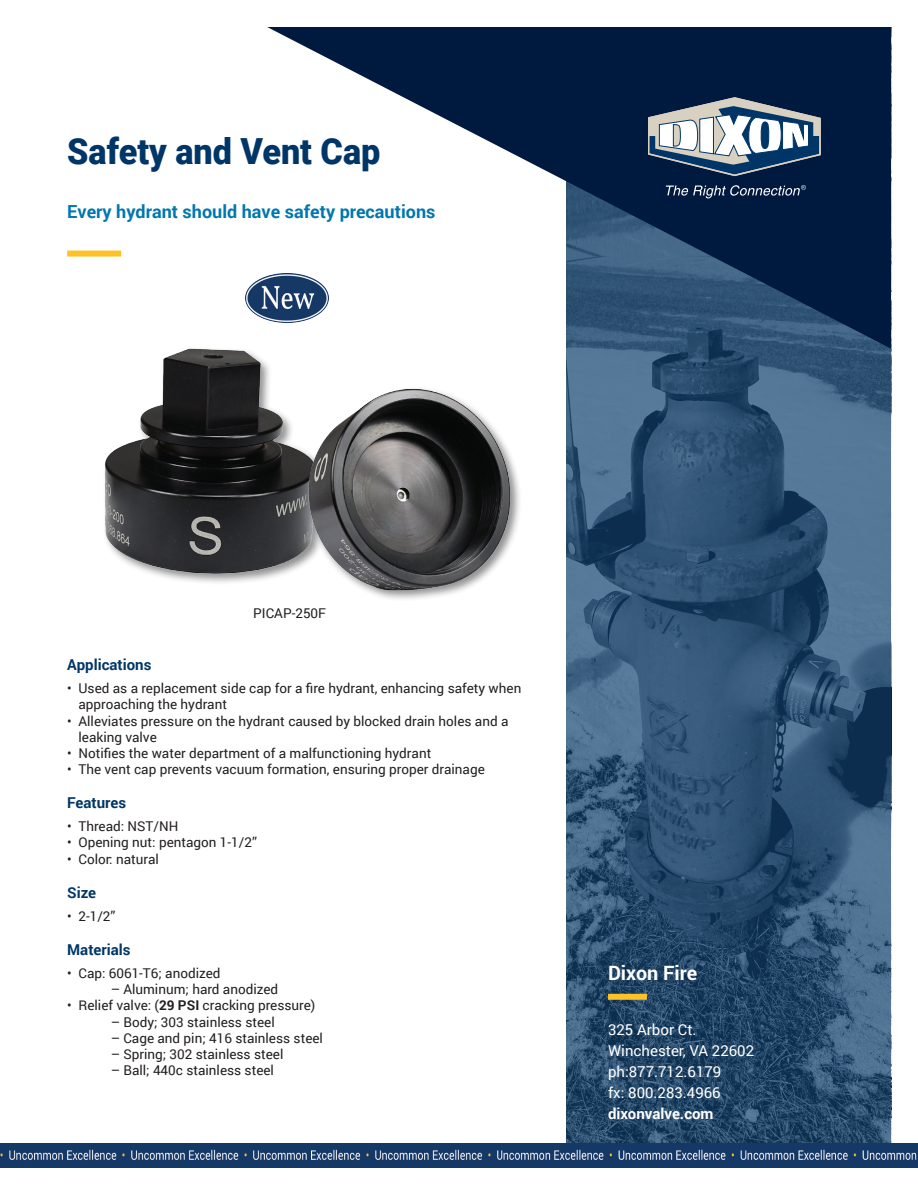
<style>
.page{position:relative;width:918px;height:1188px;background:#fff}
.page>*{position:absolute;margin:0;border:0;box-sizing:border-box;transform-origin:0 0}
.t1{font:900 36px "Roboto";color:#003667;scale:.95 1}
.t2{font:700 19.8px "Roboto";color:#fff}
._2020_Product_Name{font:700 18px "Roboto";color:#0077ae}
.t3{font:15px/21px "Roboto";color:#fff}
.t4{font:700 15px "Roboto";color:#003667}
.t5{font:700 15px "Roboto";color:#fff}
.t6{font:13.5px/16.2px "Roboto";color:#231f20}
.s1{font-weight:700}
</style>
<div class="page">
<svg style="left:566px;top:349px;width:325px;height:795px;background:#335676"></svg>
<svg style="left:267px;top:27px;width:624px;height:322px"></svg>
<div style="left:608px;top:994px;width:39px;height:6px;background:#fec224"></div>
<svg style="left:648px;top:97px;width:173px;height:79px"></svg>
<svg style="left:666px;top:185px;width:140px;height:13px;background:#384b69"></svg>
<img style="left:0;top:1144px;width:500px;height:24px">
<img style="left:500px;top:1144px;width:418px;height:24px">
<div style="left:67px;top:251px;width:54px;height:6px;background:#fec224"></div>
<img style="left:245px;top:263px;width:91px;height:71px">
<div style="left:102px;top:346px;width:226px;height:239px;background:#231f20;opacity:.5"></div>
<img style="left:102px;top:341px;width:219px;height:236px">
<div style="left:305px;top:386px;width:217px;height:216px;background:#231f20;opacity:.5"></div>
<img style="left:302px;top:384px;width:215px;height:211px">
<p class="t1" style="left:67px;top:126px;width:331px">Safety and Vent Cap</p>
<p class="_2020_Product_Name" style="left:67px;top:199px;width:370px">Every hydrant should have safety precautions</p>
<p class="t6" style="left:253px;top:605px;width:74px">PICAP-250F</p>
<p class="t4" style="left:67px;top:654px;width:86px">Applications</p>
<p class="t6" style="left:78px;top:680px;width:444px;text-indent:-11px">• Used as a replacement side cap for a fire hydrant, enhancing safety when approaching the hydrant</p>
<p class="t6" style="left:78px;top:712px;width:431px;text-indent:-11px">• Alleviates pressure on the hydrant caused by blocked drain holes and a leaking valve</p>
<p class="t6" style="left:67px;top:745px;width:366px">• Notifies the water department of a malfunctioning hydrant</p>
<p class="t6" style="left:67px;top:761px;width:419px">• The vent cap prevents vacuum formation, ensuring proper drainage</p>
<p class="t4" style="left:67px;top:792px;width:60px">Features</p>
<p class="t6" style="left:67px;top:818px;width:113px">• Thread: NST/NH</p>
<p class="t6" style="left:67px;top:834px;width:191px">• Opening nut: pentagon 1-1/2”</p>
<p class="t6" style="left:67px;top:850px;width:93px">• Color: natural</p>
<p class="t4" style="left:67px;top:882px;width:30px">Size</p>
<p class="t6" style="left:67px;top:907px;width:50px">• 2-1/2”</p>
<p class="t4" style="left:67px;top:939px;width:65px">Materials</p>
<p class="t6" style="left:67px;top:965px;width:155px">• Cap: 6061-T6; anodized</p>
<p class="t6" style="left:111px;top:981px;width:169px">– Aluminum; hard anodized</p>
<p class="t6" style="left:67px;top:997px;width:250px">• Relief valve: (<span class="s1">29 PSI</span> cracking pressure)</p>
<p class="t6" style="left:111px;top:1013px;width:166px">– Body; 303 stainless steel</p>
<p class="t6" style="left:111px;top:1029px;width:214px">– Cage and pin; 416 stainless steel</p>
<p class="t6" style="left:111px;top:1046px;width:174px">– Spring; 302 stainless steel</p>
<p class="t6" style="left:111px;top:1062px;width:165px">– Ball; 440c stainless steel</p>
<p class="t2" style="left:608px;top:959px;width:91px">Dixon Fire</p>
<p class="t3" style="left:608px;top:1019px;width:148px">325 Arbor Ct.<br>Winchester, VA 22602</p>
<p class="t3" style="left:608px;top:1061px;width:115px">ph:877.712.6179</p>
<p class="t3" style="left:608px;top:1082px;width:114px">fx: 800.283.4966</p>
<p class="t5" style="left:608px;top:1103px;width:107px">dixonvalve.com</p>
</div>
